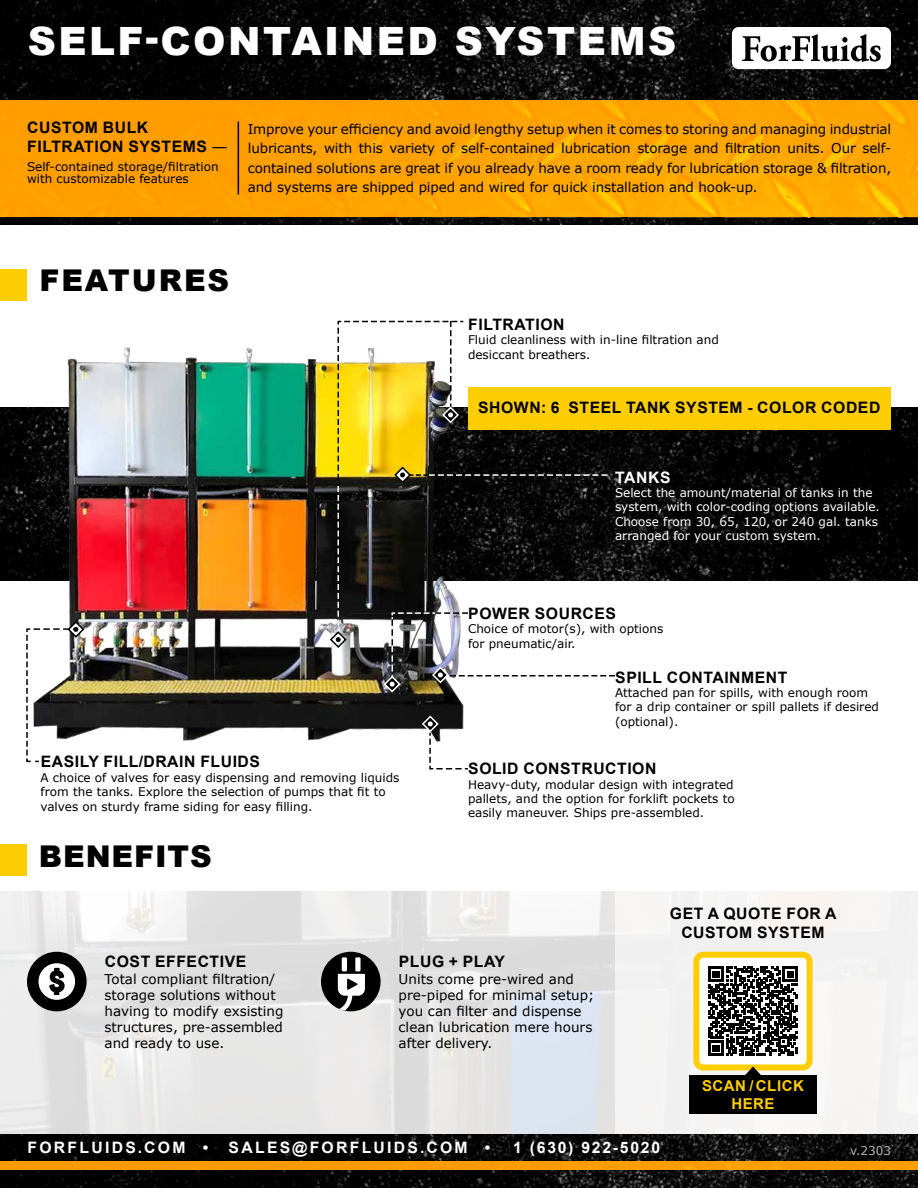
<style>
.page{position:relative;width:918px;height:1188px;background:#fff}
.page>*{position:absolute;margin:0;border:0;box-sizing:border-box;transform-origin:0 0}
.t1{font:900 39px "Arial";letter-spacing:.065em;color:#fff}
.t2{font:900 30px "Arial";letter-spacing:.03em;color:#000}
.t3{font:900 30px "Arial";letter-spacing:.065em;color:#000}
.t4{font:700 15.75px/18.9px "Arial";letter-spacing:.035em;color:#000;text-align:center}
.t5{font:700 15.75px "Arial";letter-spacing:.145em;color:#fff}
.t6{font:700 15.75px "Arial";letter-spacing:.11em;color:#fff}
.t7{font:700 15px/18px "Arial";letter-spacing:.035em;color:#ffcd03;text-align:center}
.t8{font:13.5px/16.2px "Verdana";color:#000}
.t9{font:12px/14.4px "Verdana";color:#000}
.t10{font:12px/14.4px "Verdana";color:#fff}
.t11{font:12px "Verdana";color:#b1b4b6}
.s1{font-family:"Open Sans";font-weight:400}
</style>
<div class="page">
<img style="left:0;top:408px;width:918px;height:172px">
<img style="left:27px;top:347px;width:437px;height:394px">
<img style="left:0;top:891px;width:918px;height:297px">
<div style="left:0;top:844px;width:27px;height:31px;background:#ffcd03"></div>
<div style="left:27px;top:952px;width:60px;height:59px;background:#000;border-radius:50%"></div>
<svg style="left:39px;top:963px;width:36px;height:37px"></svg>
<div style="left:321px;top:952px;width:60px;height:59px;background:#000;border-radius:50%"></div>
<div style="left:342px;top:957px;width:5px;height:14px;background:#fff"></div>
<div style="left:355px;top:957px;width:6px;height:14px;background:#fff"></div>
<svg style="left:321px;top:974px;width:44px;height:36px"></svg>
<div style="left:0;top:1161px;width:918px;height:8px;background:#ff9b00"></div>
<div style="left:696px;top:955px;width:114px;height:112px;background:#fff;border-radius:7px"></div>
<svg style="left:708px;top:966px;width:90px;height:90px"></svg>
<div style="left:693px;top:952px;width:120px;height:118px;border:6px solid #ffcd03;border-radius:7px"></div>
<div style="left:0;top:269px;width:27px;height:32px;background:#ffcd03"></div>
<div style="left:468px;top:387px;width:423px;height:43px;background:#ffcd03"></div>
<img style="left:0;top:0;width:918px;height:225px">
<svg style="left:0;top:101px;width:918px;height:116px;background:#fea300"></svg>
<div style="left:732px;top:27px;width:159px;height:42px;background:#fff;border-radius:7px"></div>
<svg style="left:742px;top:34px;width:139px;height:28px"></svg>
<hr style="left:238px;top:122px;width:1px;height:72px;background:#000">
<div style="left:689px;top:1076px;width:128px;height:38px;background:#000"></div>
<svg style="left:744px;top:1066px;width:18px;height:10px"></svg>
<svg style="left:26px;top:620px;width:59px;height:143px"></svg>
<svg style="left:421px;top:714px;width:47px;height:56px"></svg>
<svg style="left:329px;top:320px;width:286px;height:374px"></svg>
<h1 class="t1" style="left:28px;top:13px;width:650px">SELF-CONTAINED SYSTEMS</h1>
<p class="t4" style="left:27px;top:118px;width:202px;text-align:left">CUSTOM BULK<br>FILTRATION SYSTEMS <span class="s1">—</span></p>
<p class="t9" style="left:27px;top:161px;width:193px;line-height:12px">Self-contained storage/filtration with customizable features</p>
<p class="t8" style="left:248px;top:119px;width:645px;line-height:19.5px;text-align:justify">Improve your efficiency and avoid lengthy setup when it comes to storing and managing industrial lubricants, with this variety of self-contained lubrication storage and filtration units. Our self&shy;contained solutions are great if you already have a room ready for lubrication storage &amp; filtration, and systems are shipped piped and wired for quick installation and hook-up.</p>
<h2 class="t3" style="left:39px;top:259px;width:191px">FEATURES</h2>
<p class="t4" style="left:468px;top:315px;width:98px">FILTRATION</p>
<p class="t9" style="left:468px;top:333px;width:252px">Fluid cleanliness with in-line filtration and desiccant breathers.</p>
<p class="t4" style="left:478px;top:398px;width:404px">SHOWN: 6 STEEL TANK SYSTEM - COLOR CODED</p>
<p class="t5" style="left:615px;top:466px;width:57px">TANKS</p>
<p class="t10" style="left:615px;top:485px;width:266px">Select the amount/material of tanks in the system, with color-coding options available.<br>Choose from 30, 65, 120, or 240 gal. tanks arranged for your custom system.</p>
<p class="t4" style="left:468px;top:604px;width:149px">POWER SOURCES</p>
<p class="t9" style="left:468px;top:622px;width:197px">Choice of motor(s), with options for pneumatic/air.</p>
<p class="t4" style="left:615px;top:668px;width:174px">SPILL CONTAINMENT</p>
<p class="t9" style="left:615px;top:685px;width:266px">Attached pan for spills, with enough room for a drip container or spill pallets if desired (optional).</p>
<p class="t4" style="left:41px;top:753px;width:221px">EASILY FILL/DRAIN FLUIDS</p>
<p class="t9" style="left:40px;top:770px;width:360px">A choice of valves for easy dispensing and removing liquids from the tanks. Explore the selection of pumps that fit to valves on sturdy frame siding for easy filling.</p>
<h2 class="t2" style="left:39px;top:834px;width:174px">BENEFITS</h2>
<p class="t4" style="left:468px;top:759px;width:190px">SOLID CONSTRUCTION</p>
<p class="t9" style="left:468px;top:777px;width:268px;text-align:justify">Heavy-duty, modular design with integrated pallets, and the option for forklift pockets to easily maneuver. Ships pre-assembled.</p>
<p class="t4" style="left:670px;top:905px;width:168px">GET A QUOTE FOR A<br>CUSTOM SYSTEM</p>
<p class="t4" style="left:105px;top:953px;width:143px">COST EFFECTIVE</p>
<p class="t8" style="left:105px;top:970px;width:180px">Total compliant filtration/ storage solutions without having to modify exsisting structures, pre-assembled and ready to use.</p>
<p class="t4" style="left:399px;top:953px;width:108px">PLUG + PLAY</p>
<p class="t8" style="left:399px;top:970px;width:197px">Units come pre-wired and pre-piped for minimal setup; you can filter and dispense clean lubrication mere hours after delivery.</p>
<p class="t7" style="left:702px;top:1077px;width:103px">SCAN / CLICK<br>HERE</p>
<p class="t5" style="left:28px;top:1137px;width:182px">FORFLUIDS.COM •</p>
<p class="t5" style="left:229px;top:1137px;width:263px">SALES@FORFLUIDS.COM •</p>
<p class="t6" style="left:513px;top:1137px;width:148px">1 (630) 922-5020</p>
<p class="t11" style="left:850px;top:1143px;width:42px">v.2303</p>
</div>
